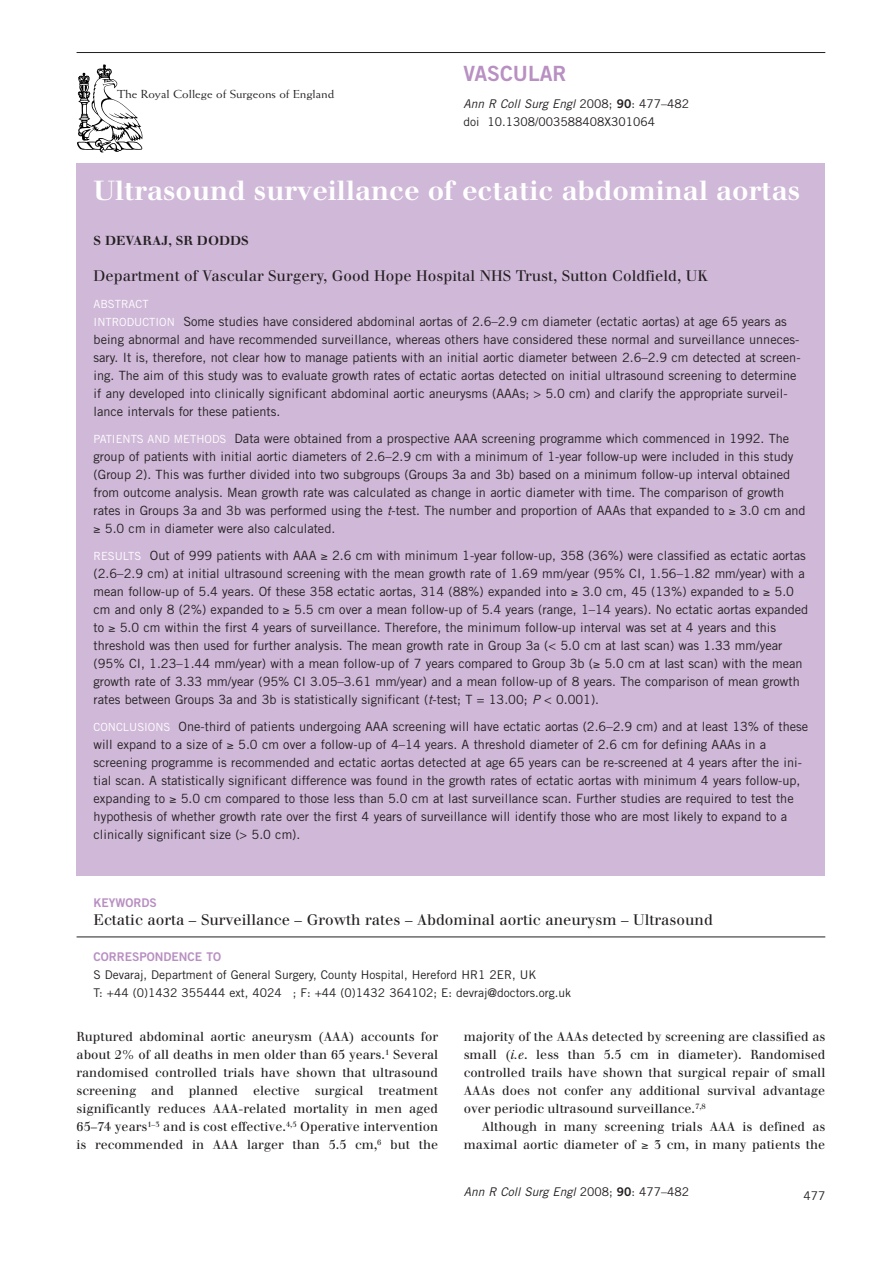
<style>
.page{position:relative;width:893px;height:1263px;background:#fff}
.page>*{position:absolute;margin:0;border:0;box-sizing:border-box;transform-origin:0 0}
.t1{font:27px "Walbaum Bold OV YQMPQB";color:#fff}
.t2{font:21px "Trade Gothic Bold Two OV TQMPQB";color:#b890c2}
.t3{font:15px "Walbaum Roman OV UQMPQB";color:#231f20}
.t4{font:12.75px/18px "Trade Gothic OV SQMPQB";color:#231f20}
.t5{font:12.75px/18px "Walbaum Roman OV UQMPQB";color:#231f20;text-align:justify}
.t6{font:12.75px "Walbaum Bold OV YQMPQB";color:#231f20}
.t7{font:12px/18px "Trade Gothic OV SQMPQB";color:#231f20}
.t8{font:12px "Trade Gothic Oblique OV RQMPQB";color:#231f20}
.t9{font:12px "Trade Gothic Bold Two OV TQMPQB";color:#b890c2}
.t10{font:11.7px "Weiss OV XQMPQB";color:#231f20;scale:1.08 1}
.t11{font:11.25px "Trade Gothic OV SQMPQB";color:#fff}
.s1{font-family:"Trade Gothic Oblique OV RQMPQB"}
.s2{font-family:"Trade Gothic Bold Two OV TQMPQB"}
.s3{font-size:11.25px;color:#fff}
.s4{font-family:"Trade Gothic Bold Two OV TQMPQB";color:#b890c2}
.s5{font-family:"Walbaum Italic OV VQMPQB"}
.s6{font-family:"Trade Gothic OV SQMPQB"}
</style>
<div class="page">
<hr style="left:77px;top:52px;width:748px;height:1px;background:#231f20">
<svg style="left:77px;top:64px;width:66px;height:88px"></svg>
<hr style="left:77px;top:937px;width:748px;height:1px;background:#231f20">
<div style="left:77px;top:163px;width:748px;height:713px;background:#d0b8d8"></div>
<p class="t10" style="left:117px;top:87px;width:203px">The Royal College of Surgeons of England</p>
<p class="t2" style="left:463px;top:62px;width:105px">VASCULAR</p>
<p class="t7" style="left:463px;top:95px;width:227px"><span class="s1">Ann R Coll Surg Engl</span> 2008; <span class="s2">90</span>: 477–482 doi 10.1308/003588408X301064</p>
<p class="t1" style="left:94px;top:174px;width:708px">Ultrasound surveillance of ectatic abdominal aortas</p>
<p class="t6" style="left:94px;top:233px;width:157px">S DEVARAJ, SR DODDS</p>
<p class="t3" style="left:94px;top:267px;width:616px">Department of Vascular Surgery, Good Hope Hospital NHS Trust, Sutton Coldfield, UK</p>
<p class="t11" style="left:94px;top:297px;width:57px">ABSTRACT</p>
<p class="t4" style="left:94px;top:312px;width:708px"><span class="s3">INTRODUCTION</span> Some studies have considered abdominal aortas of 2.6–2.9 cm diameter (ectatic aortas) at age 65 years as being abnormal and have recommended surveillance, whereas others have considered these normal and surveillance unneces&shy;sary. It is, therefore, not clear how to manage patients with an initial aortic diameter between 2.6–2.9 cm detected at screen&shy;ing. The aim of this study was to evaluate growth rates of ectatic aortas detected on initial ultrasound screening to determine if any developed into clinically significant abdominal aortic aneurysms (AAAs; &gt; 5.0 cm) and clarify the appropriate surveil&shy;lance intervals for these patients.</p>
<p class="t4" style="left:94px;top:429px;width:713px"><span class="s3">PATIENTS AND METHODS</span> Data were obtained from a prospective AAA screening programme which commenced in 1992. The group of patients with initial aortic diameters of 2.6–2.9 cm with a minimum of 1-year follow-up were included in this study (Group 2). This was further divided into two subgroups (Groups 3a and 3b) based on a minimum follow-up interval obtained from outcome analysis. Mean growth rate was calculated as change in aortic diameter with time. The comparison of growth rates in Groups 3a and 3b was performed using the <span class="s1">t</span>-test. The number and proportion of AAAs that expanded to ≥ 3.0 cm and ≥ 5.0 cm in diameter were also calculated.</p>
<p class="t4" style="left:94px;top:546px;width:716px"><span class="s3">RESULTS</span> Out of 999 patients with AAA ≥ 2.6 cm with minimum 1-year follow-up, 358 (36%) were classified as ectatic aortas (2.6–2.9 cm) at initial ultrasound screening with the mean growth rate of 1.69 mm/year (95% CI, 1.56–1.82 mm/year) with a mean follow-up of 5.4 years. Of these 358 ectatic aortas, 314 (88%) expanded into ≥ 3.0 cm, 45 (13%) expanded to ≥ 5.0 cm and only 8 (2%) expanded to ≥ 5.5 cm over a mean follow-up of 5.4 years (range, 1–14 years). No ectatic aortas expanded to ≥ 5.0 cm within the first 4 years of surveillance. Therefore, the minimum follow-up interval was set at 4 years and this threshold was then used for further analysis. The mean growth rate in Group 3a (&lt; 5.0 cm at last scan) was 1.33 mm/year (95% CI, 1.23–1.44 mm/year) with a mean follow-up of 7 years compared to Group 3b (≥ 5.0 cm at last scan) with the mean growth rate of 3.33 mm/year (95% CI 3.05–3.61 mm/year) and a mean follow-up of 8 years. The comparison of mean growth rates between Groups 3a and 3b is statistically significant (<span class="s1">t</span>-test; T = 13.00; <span class="s1">P</span> &lt; 0.001).</p>
<p class="t4" style="left:94px;top:717px;width:716px"><span class="s3">CONCLUSIONS</span> One-third of patients undergoing AAA screening will have ectatic aortas (2.6–2.9 cm) and at least 13% of these will expand to a size of ≥ 5.0 cm over a follow-up of 4–14 years. A threshold diameter of 2.6 cm for defining AAAs in a screening programme is recommended and ectatic aortas detected at age 65 years can be re-screened at 4 years after the ini&shy;tial scan. A statistically significant difference was found in the growth rates of ectatic aortas with minimum 4 years follow-up, expanding to ≥ 5.0 cm compared to those less than 5.0 cm at last surveillance scan. Further studies are required to test the hypothesis of whether growth rate over the first 4 years of surveillance will identify those who are most likely to expand to a clinically significant size (&gt; 5.0 cm).</p>
<p class="t9" style="left:94px;top:896px;width:65px">KEYWORDS</p>
<p class="t3" style="left:94px;top:911px;width:621px">Ectatic aorta – Surveillance – Growth rates – Abdominal aortic aneurysm – Ultrasound</p>
<p class="t7" style="left:94px;top:947px;width:479px"><span class="s4">CORRESPONDENCE TO<br></span>S Devaraj, Department of General Surgery, County Hospital, Hereford HR1 2ER, UK<br>T: +44 (0)1432 355444 ext, 4024 ; F: +44 (0)1432 364102; E: devraj@doctors.org.uk</p>
<p class="t5" style="left:77px;top:1028px;width:363px">Ruptured abdominal aortic aneurysm (AAA) accounts for about 2% of all deaths in men older than 65 years.<sup>1</sup> Several randomised controlled trials have shown that ultrasound screening and planned elective surgical treatment significantly reduces AAA-related mortality in men aged 65–74 years<sup>1–3</sup> and is cost effective.<sup>4,5</sup> Operative intervention is recommended in AAA larger than 5.5 cm,<sup>6</sup> but the</p>
<p class="t5" style="left:463px;top:1028px;width:363px">majority of the AAAs detected by screening are classified as</p>
<p class="t5" style="left:463px;top:1046px;width:363px">small (<span class="s5">i.e</span>. less than 5.5 cm in diameter). Randomised</p>
<p class="t5" style="left:463px;top:1064px;width:363px">controlled trails have shown that surgical repair of small</p>
<p class="t5" style="left:463px;top:1082px;width:363px">AAAs does not confer any additional survival advantage</p>
<p class="t5" style="left:463px;top:1100px;width:243px">over periodic ultrasound surveillance.<sup>7,8</sup></p>
<p class="t5" style="left:481px;top:1118px;width:345px">Although in many screening trials AAA is defined as</p>
<p class="t5" style="left:463px;top:1136px;width:363px">maximal aortic diameter of ≥ 3 cm, in many patients the</p>
<p class="t8" style="left:463px;top:1185px;width:227px">Ann R Coll Surg Engl <span class="s6">2008;</span> <span class="s2">90</span><span class="s6">: 477–482</span></p>
<p class="t7" style="left:803px;top:1187px;width:23px">477</p>
</div>
